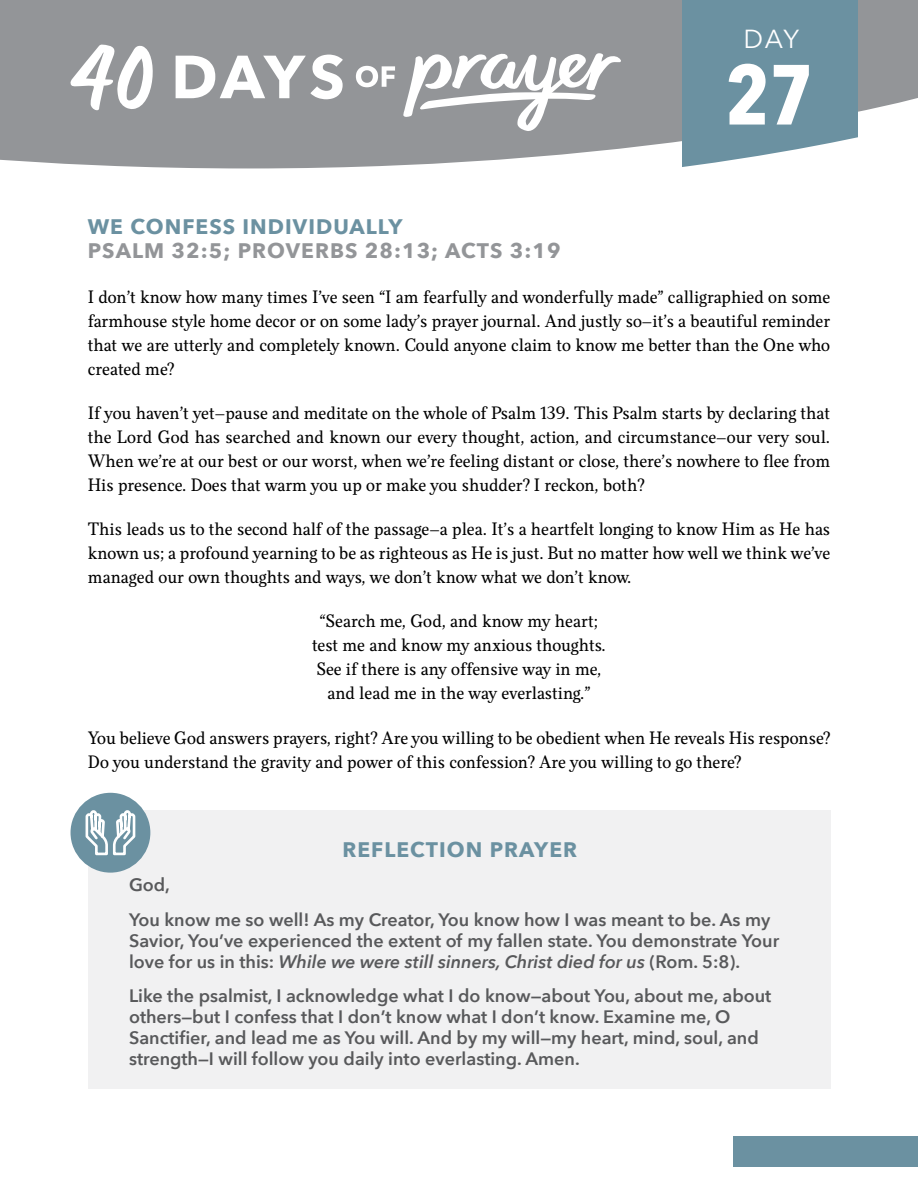
<style>
.page{position:relative;width:918px;height:1188px;background:#fff}
.page>*{position:absolute;margin:0;border:0;box-sizing:border-box;transform-origin:0 0}
.t1{font:700 84.3px "Avenir Next Condensed";color:#fff}
.t2{font:26.1px "Avenir Next";color:#fff}
.t3{font:700 21px "Avenir Next";letter-spacing:.05em;color:#6b91a1}
.t4{font:700 21px "Avenir Next";letter-spacing:.05em;color:#939598}
.t5{font:18px/24px "Felice";color:#000;text-align:justify}
.t6{font:600 18px/21px "Avenir Next";color:#58595b}
.s1{font-style:italic}
</style>
<div class="page">
<div style="left:733px;top:1137px;width:185px;height:30px;background:#6b91a1"></div>
<div style="left:89px;top:811px;width:742px;height:278px;background:#f1f1f2"></div>
<svg style="left:0;top:0;width:918px;height:168px;background:#9c9ea0"></svg>
<svg style="left:682px;top:0;width:175px;height:168px;background:#779aa8"></svg>
<svg style="left:176px;top:55px;width:167px;height:44px"></svg>
<svg style="left:356px;top:66px;width:39px;height:21px"></svg>
<svg style="left:403px;top:53px;width:218px;height:79px"></svg>
<svg style="left:70px;top:45px;width:89px;height:65px"></svg>
<div style="left:71px;top:793px;width:79px;height:80px;background:#6b91a1;border-radius:50%"></div>
<svg style="left:84px;top:792px;width:53px;height:64px"></svg>
<h2 class="t2" style="left:744px;top:17px;width:57px">DAY</h2>
<h1 class="t1" style="left:726px;top:43px;width:90px">27</h1>
<p class="t3" style="left:88px;top:209px;width:316px">WE CONFESS INDIVIDUALLY</p>
<p class="t4" style="left:88px;top:233px;width:474px">PSALM 32:5; PROVERBS 28:13; ACTS 3:19</p>
<p class="t5" style="left:88px;top:285px;width:744px">I don’t know how many times I’ve seen “I am fearfully and wonderfully made” calligraphied on some farmhouse style home decor or on some lady’s prayer journal. And justly so—it’s a beautiful reminder that we are utterly and completely known. Could anyone claim to know me better than the One who created me?</p>
<p class="t5" style="left:88px;top:401px;width:744px">If you haven’t yet—pause and meditate on the whole of Psalm 139. This Psalm starts by declaring that the Lord God has searched and known our every thought, action, and circumstance—our very soul.<br>When we’re at our best or our worst, when we’re feeling distant or close, there’s nowhere to flee from His presence. Does that warm you up or make you shudder? I reckon, both?</p>
<p class="t5" style="left:88px;top:517px;width:744px">This leads us to the second half of the passage—a plea. It’s a heartfelt longing to know Him as He has known us; a profound yearning to be as righteous as He is just. But no matter how well we think we’ve managed our own thoughts and ways, we don’t know what we don’t know.</p>
<p class="t5" style="left:312px;top:610px;width:295px;text-align:center">“Search me, God, and know my heart; test me and know my anxious thoughts.<br>See if there is any offensive way in me, and lead me in the way everlasting.”</p>
<p class="t5" style="left:88px;top:726px;width:744px">You believe God answers prayers, right? Are you willing to be obedient when He reveals His response?<br>Do you understand the gravity and power of this confession? Are you willing to go there?</p>
<p class="t3" style="left:342px;top:831px;width:236px">REFLECTION PRAYER</p>
<p class="t6" style="left:129px;top:867px;width:643px;line-height:34.5px">God,<br>You know me so well! As my Creator, You know how I was meant to be. As my</p>
<p class="t6" style="left:129px;top:929px;width:652px">Savior, You’ve experienced the extent of my fallen state. You demonstrate Your love for us in this: <span class="s1">While we were still sinners, Christ died for us</span> (Rom. 5:8).</p>
<p class="t6" style="left:129px;top:985px;width:644px">Like the psalmist, I acknowledge what I do know—about You, about me, about others—but I confess that I don’t know what I don’t know. Examine me, O Sanctifier, and lead me as You will. And by my will—my heart, mind, soul, and strength—I will follow you daily into everlasting. Amen.</p>
</div>
